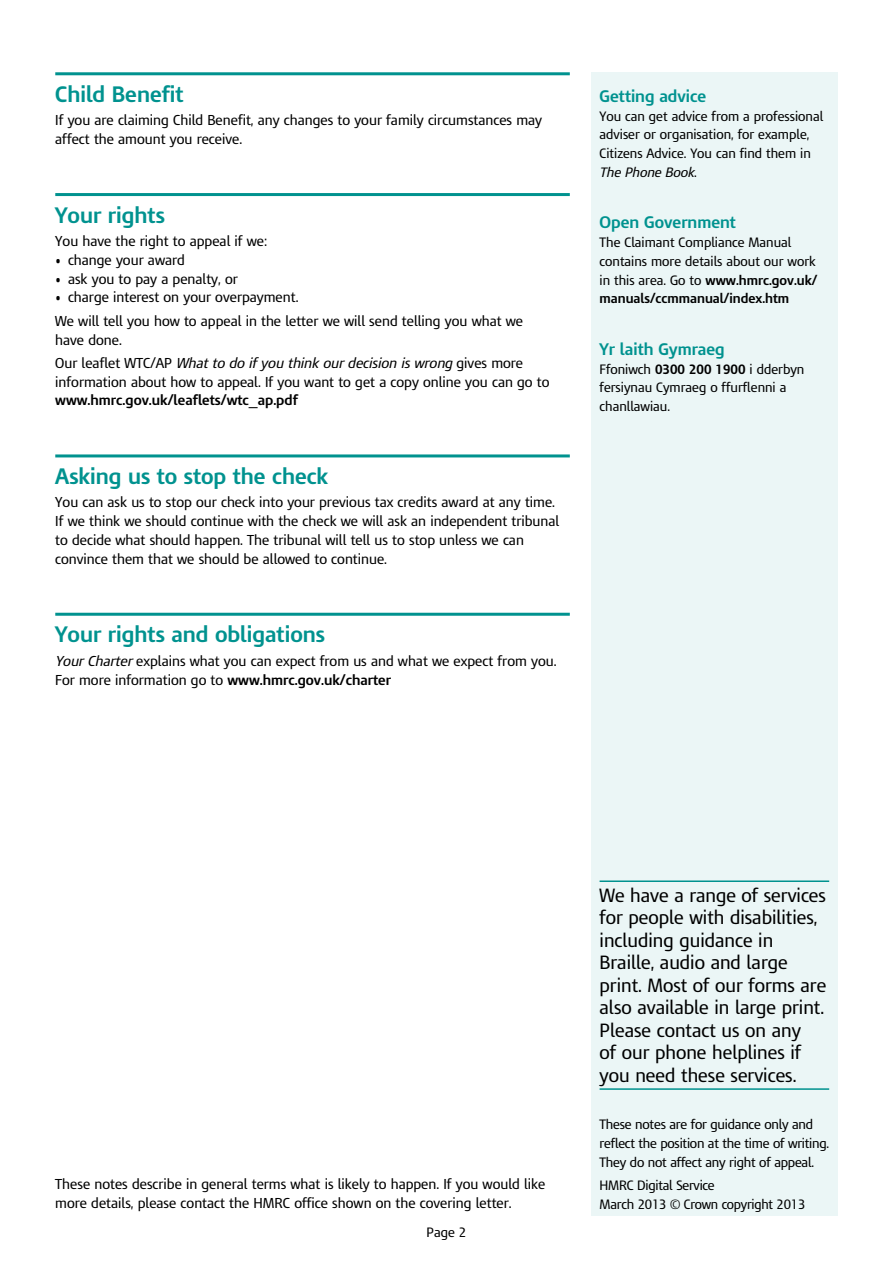
<style>
.page{position:relative;width:893px;height:1263px;background:#fff}
.page>*{position:absolute;margin:0;border:0;box-sizing:border-box;transform-origin:0 0}
.t1{font:700 21px "HMRC Modena";color:#00928f}
.t2{font:18px/22.5px "HMRC Modena";color:#000}
.t3{font:700 15.75px "HMRC Modena";color:#00928f}
.t4{font:13.5px/18.8px "HMRC Modena";color:#000}
.t5{font:italic 13.5px/23.4px "HMRC Modena";color:#000}
.t6{font:700 13.5px "HMRC Modena";color:#000}
.t7{font:12.75px/18.8px "HMRC Modena";color:#000}
.s1{font-style:normal}
.s2{font-style:italic}
.s3{font-weight:700}
</style>
<div class="page">
<div style="left:591px;top:72px;width:247px;height:1144px;background:#ebf6f6"></div>
<hr style="left:55px;top:72px;width:515px;height:3px;background:#00928f">
<hr style="left:55px;top:193px;width:515px;height:3px;background:#00928f">
<hr style="left:55px;top:454px;width:515px;height:3px;background:#00928f">
<hr style="left:55px;top:613px;width:515px;height:3px;background:#00928f">
<hr style="left:600px;top:880px;width:229px;height:2px;background:#00928f">
<hr style="left:600px;top:1088px;width:229px;height:2px;background:#00928f">
<h1 class="t1" style="left:55px;top:81px;width:130px">Child Benefit</h1>
<p class="t4" style="left:55px;top:111px;width:488px">If you are claiming Child Benefit, any changes to your family circumstances may affect the amount you receive.</p>
<h1 class="t1" style="left:55px;top:202px;width:111px">Your rights</h1>
<p class="t4" style="left:55px;top:232px;width:214px">You have the right to appeal if we:</p>
<p class="t4" style="left:55px;top:250px;width:131px">• change your award</p>
<p class="t4" style="left:55px;top:269px;width:184px">• ask you to pay a penalty, or</p>
<p class="t4" style="left:55px;top:286px;width:469px;line-height:23.4px">• charge interest on your overpayment.<br>We will tell you how to appeal in the letter we will send telling you what we</p>
<p class="t5" style="left:55px;top:328px;width:469px"><span class="s1">have done.<br>Our leaflet WTC/AP</span> What to do if you think our decision is wrong <span class="s1">gives more</span></p>
<p class="t4" style="left:55px;top:372px;width:496px">information about how to appeal. If you want to get a copy online you can go to</p>
<p class="t6" style="left:55px;top:392px;width:244px">www.hmrc.gov.uk/leaflets/wtc_ap.pdf</p>
<h1 class="t1" style="left:55px;top:463px;width:274px">Asking us to stop the check</h1>
<p class="t4" style="left:55px;top:493px;width:506px">You can ask us to stop our check into your previous tax credits award at any time.<br>If we think we should continue with the check we will ask an independent tribunal to decide what should happen. The tribunal will tell us to stop unless we can convince them that we should be allowed to continue.</p>
<h1 class="t1" style="left:55px;top:622px;width:271px">Your rights and obligations</h1>
<p class="t4" style="left:55px;top:651px;width:503px"><span class="s2">Your Charter</span> explains what you can expect from us and what we expect from you.<br>For more information go to <span class="s3">www.hmrc.gov.uk/charter</span></p>
<p class="t3" style="left:600px;top:86px;width:108px">Getting advice</p>
<p class="t7" style="left:600px;top:106px;width:225px">You can get advice from a professional adviser or organisation, for example,<br>Citizens Advice. You can find them in<br><span class="s2">The Phone Book</span>.</p>
<p class="t3" style="left:600px;top:213px;width:138px">Open Government</p>
<p class="t7" style="left:600px;top:233px;width:219px">The Claimant Compliance Manual contains more details about our work in this area. Go to <span class="s3">www.hmrc.gov.uk/ manuals/ccmmanual/index.htm</span></p>
<p class="t3" style="left:600px;top:339px;width:127px">Yr laith Gymraeg</p>
<p class="t7" style="left:600px;top:360px;width:206px">Ffoniwch <span class="s3">0300 200 1900</span> i dderbyn fersiynau Cymraeg o ffurflenni a chanllawiau.</p>
<p class="t4" style="left:55px;top:1175px;width:492px">These notes describe in general terms what is likely to happen. If you would like more details, please contact the HMRC office shown on the covering letter.</p>
<p class="t7" style="left:427px;top:1223px;width:41px">Page 2</p>
<h2 class="t2" style="left:600px;top:884px;width:228px">We have a range of services for people with disabilities, including guidance in<br>Braille, audio and large print. Most of our forms are also available in large print.<br>Please contact us on any<br>of our phone helplines if you need these services.</h2>
<p class="t7" style="left:600px;top:1115px;width:231px">These notes are for guidance only and reflect the position at the time of writing.<br>They do not affect any right of appeal.</p>
<p class="t7" style="left:600px;top:1176px;width:207px">HMRC Digital Service<br>March 2013 © Crown copyright 2013</p>
</div>
